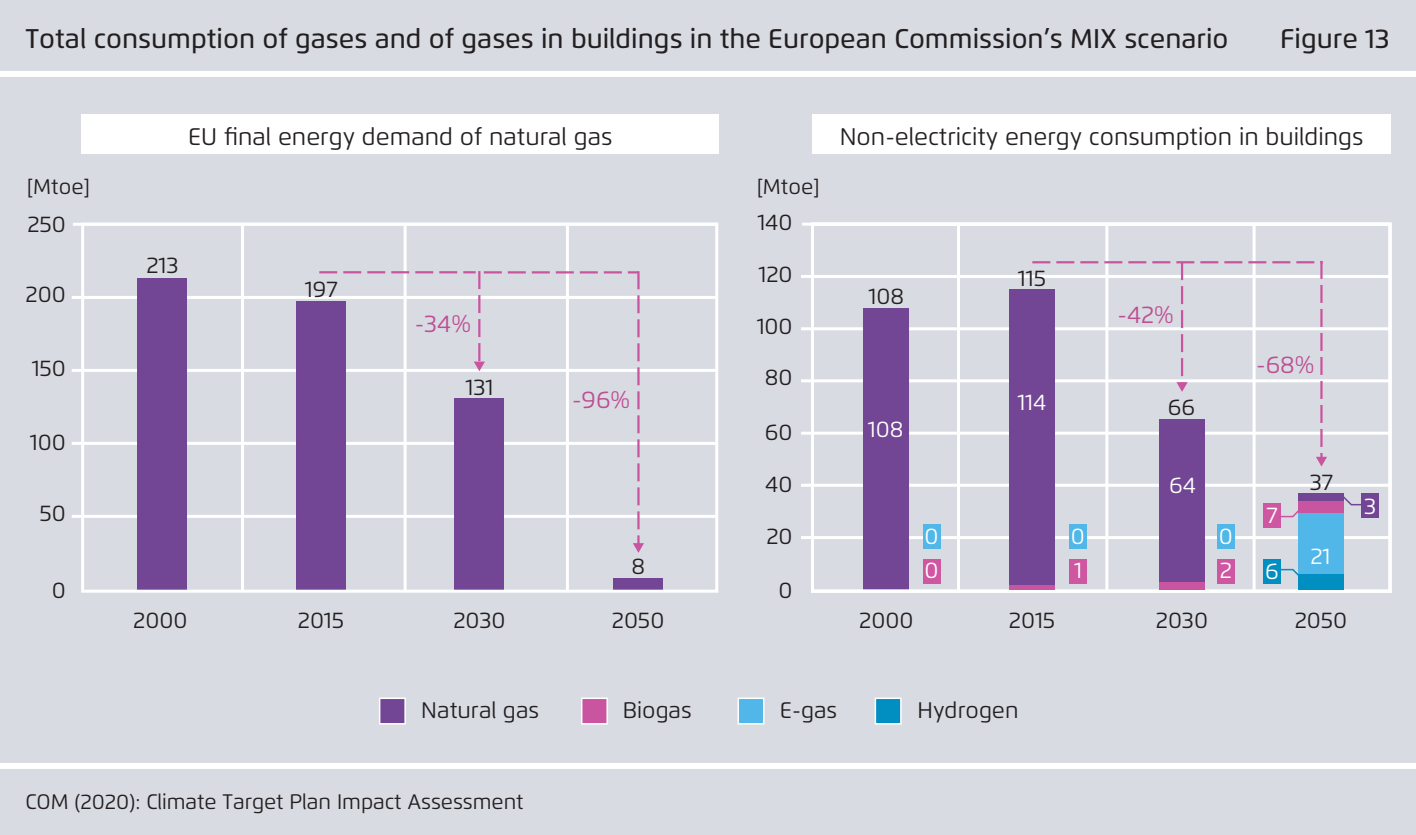
<style>
.page{position:relative;width:1416px;height:835px;background:#d9dbe3}
.page>*{position:absolute;margin:0;border:0;box-sizing:border-box;transform-origin:0 0}
.t1{font:500 27px "Flexo";color:#231f20}
.t2{font:24px "Flexo";color:#231f20}
.t3{font:24px "Flexo";color:#bd4e92}
.t4{font:22.5px "Flexo";letter-spacing:.005em;color:#231f20}
.t5{font:22.5px/34.5px "Flexo";color:#fff}
.t6{font:21.3px "Flexo";color:#231f20}
.t7{font:21px "Flexo";letter-spacing:-.005em;color:#231f20}
</style>
<div class="page">
<div style="left:0;top:71px;width:1416px;height:6px;background:#fff"></div>
<div style="left:0;top:763px;width:1416px;height:6px;background:#fff"></div>
<div style="left:82px;top:115px;width:637px;height:39px;background:#fff"></div>
<hr style="left:1105px;top:226px;width:3px;height:364px;background:#fff">
<svg style="left:1252px;top:227px;width:4px;height:362px"></svg>
<hr style="left:404px;top:225px;width:3px;height:366px;background:#fff">
<hr style="left:566px;top:225px;width:3px;height:366px;background:#fff">
<hr style="left:72px;top:515px;width:645px;height:3px;background:#fff">
<hr style="left:72px;top:442px;width:645px;height:3px;background:#fff">
<hr style="left:72px;top:369px;width:645px;height:3px;background:#fff">
<hr style="left:72px;top:296px;width:645px;height:3px;background:#fff">
<div style="left:137px;top:278px;width:50px;height:311px;background:#734695"></div>
<div style="left:296px;top:302px;width:50px;height:287px;background:#734695"></div>
<div style="left:454px;top:398px;width:50px;height:191px;background:#734695"></div>
<div style="left:613px;top:578px;width:49px;height:11px;background:#734695"></div>
<div style="left:81px;top:223px;width:637px;height:370px;border:3px solid #fff"></div>
<hr style="left:801px;top:536px;width:589px;height:3px;background:#fff">
<hr style="left:801px;top:484px;width:589px;height:3px;background:#fff">
<hr style="left:801px;top:432px;width:589px;height:3px;background:#fff">
<hr style="left:801px;top:379px;width:589px;height:3px;background:#fff">
<hr style="left:801px;top:327px;width:589px;height:3px;background:#fff">
<hr style="left:801px;top:275px;width:589px;height:3px;background:#fff">
<div style="left:864px;top:308px;width:45px;height:282px;background:#734695"></div>
<div style="left:1009px;top:292px;width:46px;height:298px;background:#734695"></div>
<hr style="left:1009px;top:289px;width:46px;height:3px;background:#734695">
<div style="left:811px;top:223px;width:580px;height:370px;border:3px solid #fff"></div>
<div style="left:1298px;top:574px;width:45px;height:16px;background:#008fc0"></div>
<div style="left:1298px;top:513px;width:45px;height:61px;background:#50b7e8"></div>
<div style="left:1298px;top:500px;width:45px;height:13px;background:#c955a0"></div>
<div style="left:1298px;top:493px;width:45px;height:8px;background:#734695"></div>
<div style="left:379px;top:697px;width:27px;height:27px;background:#734695;border:2px solid #fff"></div>
<div style="left:581px;top:697px;width:27px;height:27px;background:#c955a0;border:2px solid #fff"></div>
<div style="left:737px;top:697px;width:28px;height:27px;background:#50b7e8;border:2px solid #fff"></div>
<div style="left:875px;top:697px;width:27px;height:27px;background:#008fc0;border:2px solid #fff"></div>
<hr style="left:73px;top:223px;width:645px;height:3px;background:#fff">
<hr style="left:802px;top:223px;width:588px;height:3px;background:#fff">
<hr style="left:241px;top:225px;width:3px;height:366px;background:#fff">
<div style="left:1159px;top:419px;width:45px;height:171px;background:#734695"></div>
<hr style="left:957px;top:226px;width:3px;height:364px;background:#fff">
<div style="left:812px;top:115px;width:579px;height:39px;background:#fff"></div>
<svg style="left:319px;top:271px;width:325px;height:282px"></svg>
<div style="left:1159px;top:582px;width:45px;height:8px;background:#c955a0"></div>
<div style="left:1009px;top:585px;width:45px;height:5px;background:#c955a0"></div>
<div style="left:923px;top:525px;width:17px;height:24px;background:#50b7e8"></div>
<div style="left:923px;top:559px;width:17px;height:24px;background:#cf56a0"></div>
<div style="left:1069px;top:525px;width:18px;height:24px;background:#50b7e8"></div>
<div style="left:1069px;top:559px;width:18px;height:24px;background:#cf56a0"></div>
<div style="left:1217px;top:525px;width:17px;height:24px;background:#50b7e8"></div>
<div style="left:1217px;top:559px;width:17px;height:24px;background:#cf56a0"></div>
<div style="left:1263px;top:559px;width:18px;height:24px;background:#008fc0"></div>
<svg style="left:1281px;top:568px;width:17px;height:8px"></svg>
<div style="left:1263px;top:503px;width:18px;height:24px;background:#cf56a0"></div>
<svg style="left:1281px;top:510px;width:17px;height:8px"></svg>
<div style="left:1361px;top:493px;width:17px;height:25px;background:#734695"></div>
<svg style="left:1343px;top:494px;width:18px;height:12px"></svg>
<svg style="left:1032px;top:261px;width:295px;height:205px"></svg>
<p class="t1" style="left:26px;top:23px;width:1204px">Total consumption of gases and of gases in buildings in the European Commission’s MIX scenario</p>
<p class="t1" style="left:1280px;top:23px;width:111px">Figure 13</p>
<p class="t2" style="left:188px;top:122px;width:426px">EU final energy demand of natural gas</p>
<p class="t6" style="left:27px;top:173px;width:64px">[Mtoe]</p>
<p class="t6" style="left:757px;top:173px;width:64px">[Mtoe]</p>
<p class="t4" style="left:27px;top:210px;width:40px">250</p>
<p class="t4" style="left:26px;top:281px;width:42px">200</p>
<p class="t4" style="left:32px;top:355px;width:36px">150</p>
<p class="t4" style="left:30px;top:428px;width:37px">100</p>
<p class="t4" style="left:39px;top:499px;width:28px">50</p>
<p class="t4" style="left:52px;top:577px;width:16px">0</p>
<p class="t4" style="left:146px;top:251px;width:34px">213</p>
<p class="t4" style="left:305px;top:275px;width:34px">197</p>
<p class="t3" style="left:415px;top:309px;width:58px">-34%</p>
<p class="t4" style="left:466px;top:373px;width:29px">131</p>
<p class="t3" style="left:572px;top:385px;width:60px">-96%</p>
<p class="t4" style="left:631px;top:553px;width:15px">8</p>
<p class="t4" style="left:133px;top:606px;width:56px">2000</p>
<p class="t4" style="left:298px;top:606px;width:48px">2015</p>
<p class="t4" style="left:453px;top:606px;width:54px">2030</p>
<p class="t4" style="left:612px;top:606px;width:54px">2050</p>
<p class="t4" style="left:757px;top:209px;width:37px">140</p>
<p class="t4" style="left:759px;top:260px;width:35px">120</p>
<p class="t4" style="left:757px;top:312px;width:37px">100</p>
<p class="t4" style="left:765px;top:364px;width:29px">80</p>
<p class="t4" style="left:765px;top:419px;width:29px">60</p>
<p class="t4" style="left:765px;top:470px;width:29px">40</p>
<p class="t4" style="left:766px;top:522px;width:28px">20</p>
<p class="t4" style="left:778px;top:577px;width:16px">0</p>
<p class="t2" style="left:840px;top:122px;width:525px">Non-electricity energy consumption in buildings</p>
<p class="t4" style="left:869px;top:282px;width:37px">108</p>
<p class="t4" style="left:1018px;top:265px;width:29px">115</p>
<p class="t3" style="left:1117px;top:300px;width:58px">-42%</p>
<p class="t5" style="left:868px;top:412px;width:37px">108</p>
<p class="t5" style="left:1017px;top:385px;width:31px">114</p>
<p class="t4" style="left:1168px;top:393px;width:29px">66</p>
<p class="t5" style="left:1169px;top:468px;width:28px">64</p>
<p class="t5" style="left:925px;top:518px;width:16px">0<br>0</p>
<p class="t5" style="left:1071px;top:518px;width:16px">0<br>1</p>
<p class="t5" style="left:1219px;top:518px;width:16px">0<br>2</p>
<p class="t3" style="left:1256px;top:350px;width:60px">-68%</p>
<p class="t5" style="left:1266px;top:498px;width:13px">7</p>
<p class="t5" style="left:1265px;top:554px;width:15px">6</p>
<p class="t4" style="left:1310px;top:468px;width:25px">37</p>
<p class="t5" style="left:1310px;top:539px;width:21px">21</p>
<p class="t4" style="left:859px;top:606px;width:56px">2000</p>
<p class="t4" style="left:1009px;top:606px;width:48px">2015</p>
<p class="t4" style="left:1156px;top:606px;width:54px">2030</p>
<p class="t4" style="left:1295px;top:606px;width:54px">2050</p>
<p class="t5" style="left:1364px;top:488px;width:14px">3</p>
<p class="t4" style="left:421px;top:696px;width:119px">Natural gas</p>
<p class="t4" style="left:623px;top:696px;width:71px">Biogas</p>
<p class="t4" style="left:780px;top:696px;width:59px">E-gas</p>
<p class="t4" style="left:918px;top:696px;width:103px">Hydrogen</p>
<p class="t7" style="left:26px;top:789px;width:500px">COM (2020): Climate Target Plan Impact Assessment</p>
</div>
